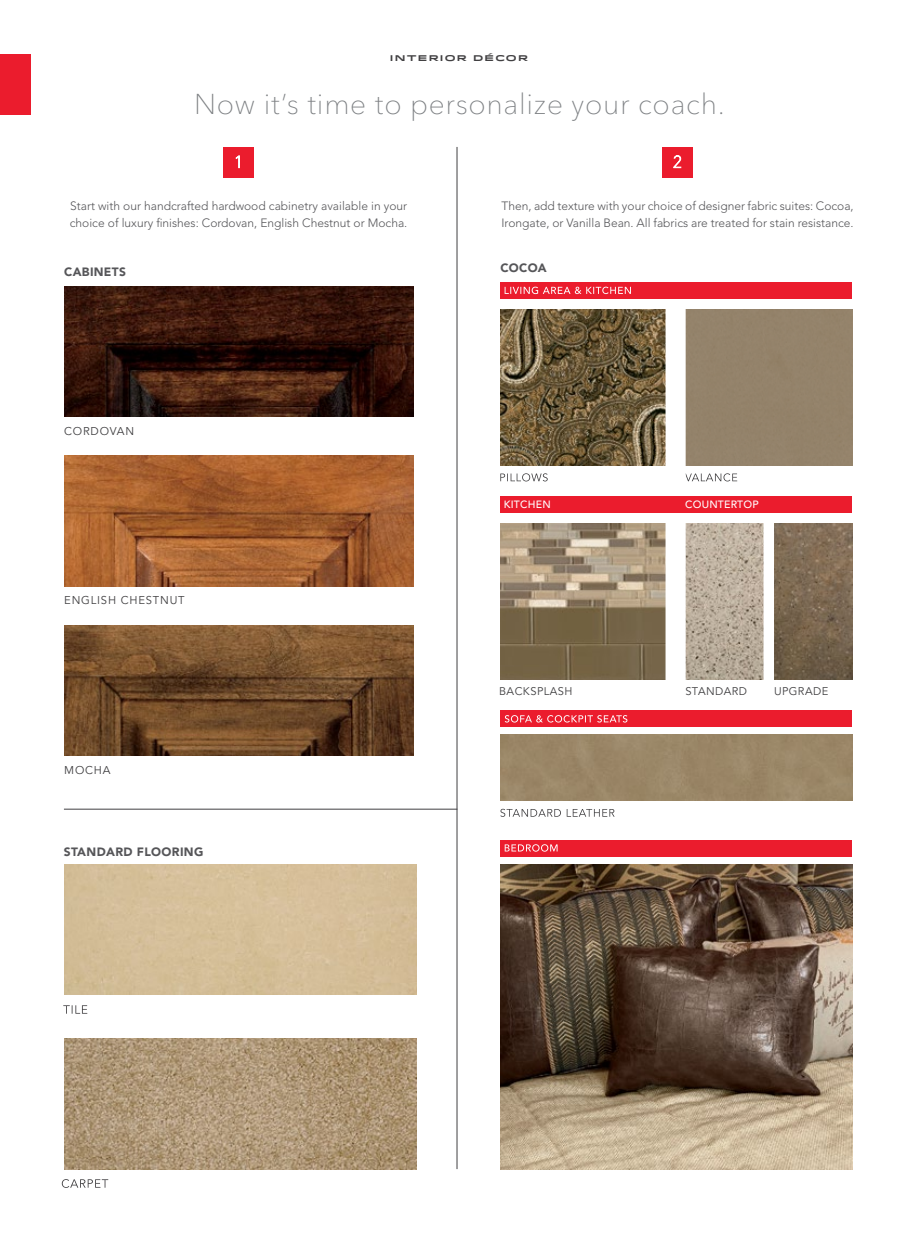
<style>
.page{position:relative;width:918px;height:1242px;background:#fff}
.page>*{position:absolute;margin:0;border:0;box-sizing:border-box;transform-origin:0 0}
.t1{font:100 28.5px "Avenir Next LT Pro";letter-spacing:.025em;color:#7d8083}
.t2{font:300 12px/16.5px "Avenir LT Std";color:#565659}
.t3{font:900 12px "Avenir LT Std";letter-spacing:.03em;color:#565659}
.t4{font:11.25px "Avenir LT Std";letter-spacing:.07em;color:#414042}
.t5{font:11.1px "Avenir LT Std";letter-spacing:.04em;color:#414042}
.t6{font:500 10.5px "Avenir LT Std";letter-spacing:.02em;color:#fff}
.t7{font:700 8.25px "Idlewild";letter-spacing:.15em;color:#414042}
</style>
<div class="page">
<div style="left:223px;top:147px;width:31px;height:30px;background:#eb1c2d"></div>
<div style="left:662px;top:147px;width:31px;height:30px;background:#eb1c2d"></div>
<svg style="left:236px;top:155px;width:4px;height:13px"></svg>
<svg style="left:673px;top:155px;width:8px;height:13px"></svg>
<img style="left:64px;top:1039px;width:352px;height:130px">
<svg style="left:62px;top:1179px;width:46px;height:9px"></svg>
<svg style="left:63px;top:1005px;width:24px;height:9px"></svg>
<hr style="left:457px;top:147px;width:1px;height:1022px;background:#414042">
<hr style="left:64px;top:809px;width:393px;height:1px;background:#414042">
<img style="left:64px;top:625px;width:350px;height:131px">
<img style="left:64px;top:286px;width:350px;height:130px">
<img style="left:64px;top:456px;width:350px;height:130px">
<div style="left:0;top:54px;width:30px;height:60px;background:#eb1c2d"></div>
<img style="left:500px;top:524px;width:264px;height:156px">
<img style="left:500px;top:309px;width:352px;height:157px">
<div style="left:500px;top:735px;width:352px;height:66px;background:#9a8667"></div>
<img style="left:500px;top:864px;width:352px;height:305px">
<div style="left:500px;top:840px;width:352px;height:16px;background:#eb1c2d"></div>
<svg style="left:505px;top:844px;width:53px;height:8px"></svg>
<svg style="left:686px;top:473px;width:51px;height:8px"></svg>
<svg style="left:500px;top:473px;width:48px;height:8px"></svg>
<div style="left:500px;top:710px;width:352px;height:17px;background:#eb1c2d"></div>
<svg style="left:505px;top:715px;width:122px;height:8px"></svg>
<svg style="left:500px;top:809px;width:115px;height:8px"></svg>
<div style="left:666px;top:282px;width:20px;height:194px;background:#fff"></div>
<div style="left:666px;top:496px;width:20px;height:194px;background:#fff"></div>
<div style="left:500px;top:282px;width:352px;height:17px;background:#eb1c2d"></div>
<svg style="left:505px;top:287px;width:126px;height:7px"></svg>
<div style="left:500px;top:496px;width:352px;height:17px;background:#eb1c2d"></div>
<img style="left:774px;top:524px;width:78px;height:156px">
<p class="t7" style="left:390px;top:51px;width:140px">INTERIOR DÉCOR</p>
<h1 class="t1" style="left:194px;top:87px;width:532px">Now it’s time to personalize your coach.</h1>
<p class="t2" style="left:70px;top:198px;width:339px">Start with our handcrafted hardwood cabinetry available in your choice of luxury finishes: Cordovan, English Chestnut or Mocha.</p>
<p class="t3" style="left:64px;top:265px;width:63px">CABINETS</p>
<p class="t4" style="left:64px;top:424px;width:71px">CORDOVAN</p>
<p class="t4" style="left:64px;top:594px;width:122px">ENGLISH CHESTNUT</p>
<p class="t4" style="left:64px;top:764px;width:48px">MOCHA</p>
<p class="t3" style="left:64px;top:844px;width:141px">STANDARD FLOORING</p>
<p class="t2" style="left:501px;top:198px;width:354px">Then, add texture with your choice of designer fabric suites: Cocoa,<br>Irongate, or Vanilla Bean. All fabrics are treated for stain resistance.</p>
<p class="t3" style="left:500px;top:261px;width:48px">COCOA</p>
<p class="t6" style="left:504px;top:499px;width:48px">KITCHEN</p>
<p class="t6" style="left:685px;top:499px;width:75px">COUNTERTOP</p>
<p class="t5" style="left:499px;top:685px;width:75px">BACKSPLASH</p>
<p class="t5" style="left:685px;top:685px;width:63px">STANDARD</p>
<p class="t5" style="left:774px;top:685px;width:56px">UPGRADE</p>
</div>
